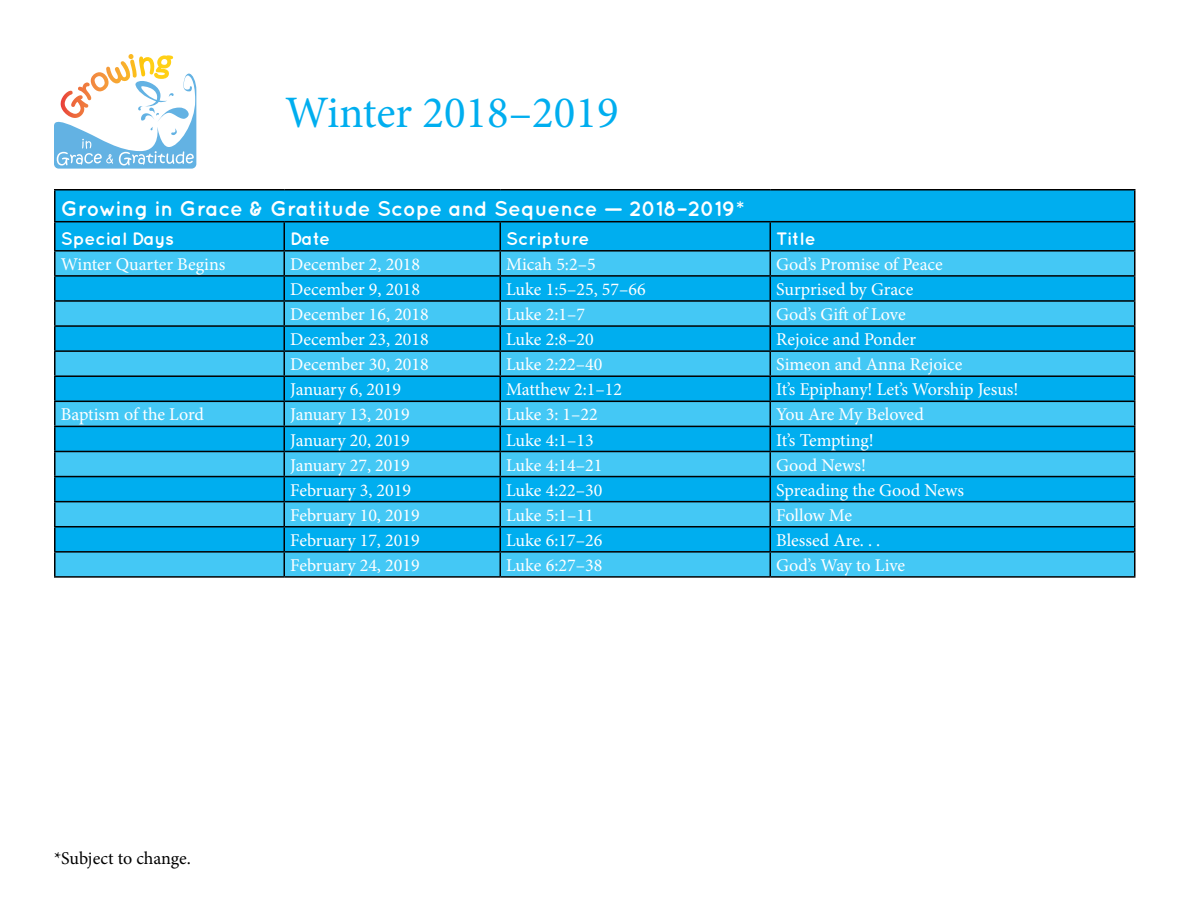
<style>
.page{position:relative;width:1188px;height:918px;background:#fff}
.page>*{position:absolute;margin:0;border:0;box-sizing:border-box;transform-origin:0 0}
.t1{font:45px "Minion Pro";color:#00aeef}
.t2{font:700 21px "Quicksand";color:#fff}
.t3{font:18px "Minion Pro";color:#fff}
.t4{font:700 18px "Quicksand";color:#fff}
.t5{font:18px "Minion Pro";letter-spacing:-.005em;color:#000}
</style>
<div class="page">
<svg style="left:54px;top:54px;width:142px;height:114px"></svg>
<div style="left:56px;top:190px;width:1078px;height:31px;background:#00aeef"></div>
<hr style="left:54px;top:189px;width:230px;height:1px;background:#000">
<hr style="left:54px;top:190px;width:2px;height:31px;background:#000">
<hr style="left:284px;top:189px;width:216px;height:1px;background:#000">
<hr style="left:500px;top:189px;width:270px;height:1px;background:#000">
<hr style="left:770px;top:189px;width:366px;height:1px;background:#000">
<hr style="left:1134px;top:190px;width:2px;height:31px;background:#000">
<hr style="left:54px;top:221px;width:230px;height:1px;background:#000">
<hr style="left:54px;top:222px;width:2px;height:28px;background:#000">
<hr style="left:284px;top:221px;width:216px;height:1px;background:#000">
<hr style="left:500px;top:221px;width:270px;height:1px;background:#000">
<hr style="left:770px;top:221px;width:366px;height:1px;background:#000">
<hr style="left:1134px;top:222px;width:2px;height:28px;background:#000">
<hr style="left:54px;top:250px;width:230px;height:2px;background:#000">
<hr style="left:54px;top:252px;width:2px;height:23px;background:#000">
<hr style="left:770px;top:250px;width:366px;height:2px;background:#000">
<hr style="left:1134px;top:252px;width:2px;height:23px;background:#000">
<hr style="left:54px;top:275px;width:230px;height:2px;background:#000">
<hr style="left:54px;top:277px;width:2px;height:23px;background:#000">
<hr style="left:770px;top:275px;width:366px;height:2px;background:#000">
<hr style="left:1134px;top:277px;width:2px;height:23px;background:#000">
<hr style="left:54px;top:300px;width:230px;height:2px;background:#000">
<hr style="left:54px;top:302px;width:2px;height:23px;background:#000">
<hr style="left:770px;top:300px;width:366px;height:2px;background:#000">
<hr style="left:1134px;top:302px;width:2px;height:23px;background:#000">
<hr style="left:54px;top:325px;width:230px;height:2px;background:#000">
<hr style="left:54px;top:327px;width:2px;height:23px;background:#000">
<hr style="left:770px;top:325px;width:366px;height:2px;background:#000">
<hr style="left:1134px;top:327px;width:2px;height:23px;background:#000">
<hr style="left:54px;top:350px;width:230px;height:2px;background:#000">
<hr style="left:54px;top:352px;width:2px;height:23px;background:#000">
<hr style="left:770px;top:350px;width:366px;height:2px;background:#000">
<hr style="left:1134px;top:352px;width:2px;height:23px;background:#000">
<hr style="left:54px;top:375px;width:230px;height:2px;background:#000">
<hr style="left:54px;top:377px;width:2px;height:24px;background:#000">
<hr style="left:770px;top:375px;width:366px;height:2px;background:#000">
<hr style="left:1134px;top:377px;width:2px;height:24px;background:#000">
<hr style="left:54px;top:401px;width:230px;height:1px;background:#000">
<hr style="left:54px;top:402px;width:2px;height:24px;background:#000">
<hr style="left:770px;top:401px;width:366px;height:1px;background:#000">
<hr style="left:1134px;top:402px;width:2px;height:24px;background:#000">
<hr style="left:54px;top:426px;width:230px;height:1px;background:#000">
<hr style="left:54px;top:427px;width:2px;height:24px;background:#000">
<hr style="left:770px;top:426px;width:366px;height:1px;background:#000">
<hr style="left:1134px;top:427px;width:2px;height:24px;background:#000">
<hr style="left:54px;top:451px;width:230px;height:1px;background:#000">
<hr style="left:54px;top:452px;width:2px;height:24px;background:#000">
<hr style="left:770px;top:451px;width:366px;height:1px;background:#000">
<hr style="left:1134px;top:452px;width:2px;height:24px;background:#000">
<hr style="left:54px;top:476px;width:230px;height:1px;background:#000">
<hr style="left:54px;top:477px;width:2px;height:24px;background:#000">
<hr style="left:770px;top:476px;width:366px;height:1px;background:#000">
<hr style="left:1134px;top:477px;width:2px;height:24px;background:#000">
<hr style="left:54px;top:501px;width:230px;height:1px;background:#000">
<hr style="left:54px;top:502px;width:2px;height:24px;background:#000">
<hr style="left:770px;top:501px;width:366px;height:1px;background:#000">
<hr style="left:1134px;top:502px;width:2px;height:24px;background:#000">
<hr style="left:54px;top:526px;width:230px;height:1px;background:#000">
<hr style="left:54px;top:527px;width:2px;height:24px;background:#000">
<hr style="left:770px;top:526px;width:366px;height:1px;background:#000">
<hr style="left:1134px;top:527px;width:2px;height:24px;background:#000">
<hr style="left:54px;top:551px;width:230px;height:2px;background:#000">
<hr style="left:54px;top:553px;width:2px;height:23px;background:#000">
<hr style="left:770px;top:551px;width:366px;height:2px;background:#000">
<svg style="left:55px;top:222px;width:1080px;height:354px;background:#1faee1"></svg>
<hr style="left:1134px;top:553px;width:2px;height:23px;background:#000">
<hr style="left:54px;top:576px;width:230px;height:2px;background:#000">
<hr style="left:284px;top:576px;width:216px;height:2px;background:#000">
<hr style="left:500px;top:576px;width:270px;height:2px;background:#000">
<hr style="left:770px;top:576px;width:366px;height:2px;background:#000">
<h1 class="t1" style="left:285px;top:83px;width:335px">Winter 2018–2019</h1>
<p class="t2" style="left:61px;top:196px;width:685px">Growing in Grace &amp; Gratitude Scope and Sequence — 2018–2019*</p>
<p class="t4" style="left:61px;top:228px;width:115px">Special Days</p>
<p class="t4" style="left:290px;top:228px;width:41px">Date</p>
<p class="t4" style="left:506px;top:228px;width:85px">Scripture</p>
<p class="t4" style="left:776px;top:228px;width:41px">Title</p>
<p class="t3" style="left:61px;top:252px;width:166px">Winter Quarter Begins</p>
<p class="t3" style="left:290px;top:252px;width:132px">December 2, 2018</p>
<p class="t3" style="left:506px;top:252px;width:91px">Micah 5:2–5</p>
<p class="t3" style="left:776px;top:252px;width:168px">God’s Promise of Peace</p>
<p class="t3" style="left:290px;top:277px;width:132px">December 9, 2018</p>
<p class="t3" style="left:506px;top:277px;width:141px">Luke 1:5–25, 57–66</p>
<p class="t3" style="left:776px;top:277px;width:139px">Surprised by Grace</p>
<p class="t3" style="left:290px;top:302px;width:140px">December 16, 2018</p>
<p class="t3" style="left:506px;top:302px;width:80px">Luke 2:1–7</p>
<p class="t3" style="left:776px;top:302px;width:131px">God’s Gift of Love</p>
<p class="t3" style="left:290px;top:327px;width:140px">December 23, 2018</p>
<p class="t3" style="left:506px;top:327px;width:89px">Luke 2:8–20</p>
<p class="t3" style="left:776px;top:327px;width:141px">Rejoice and Ponder</p>
<p class="t3" style="left:290px;top:352px;width:140px">December 30, 2018</p>
<p class="t3" style="left:506px;top:352px;width:98px">Luke 2:22–40</p>
<p class="t3" style="left:776px;top:352px;width:188px">Simeon and Anna Rejoice</p>
<p class="t3" style="left:290px;top:378px;width:112px">January 6, 2019</p>
<p class="t3" style="left:506px;top:378px;width:117px">Matthew 2:1–12</p>
<p class="t3" style="left:776px;top:378px;width:244px">It’s Epiphany! Let’s Worship Jesus!</p>
<p class="t3" style="left:61px;top:403px;width:145px">Baptism of the Lord</p>
<p class="t3" style="left:290px;top:403px;width:121px">January 13, 2019</p>
<p class="t3" style="left:506px;top:403px;width:93px">Luke 3: 1–22</p>
<p class="t3" style="left:776px;top:403px;width:149px">You Are My Beloved</p>
<p class="t3" style="left:290px;top:428px;width:121px">January 20, 2019</p>
<p class="t3" style="left:506px;top:428px;width:89px">Luke 4:1–13</p>
<p class="t3" style="left:776px;top:428px;width:99px">It’s Tempting!</p>
<p class="t3" style="left:290px;top:453px;width:121px">January 27, 2019</p>
<p class="t3" style="left:506px;top:453px;width:98px">Luke 4:14–21</p>
<p class="t3" style="left:776px;top:453px;width:91px">Good News!</p>
<p class="t3" style="left:290px;top:478px;width:122px">February 3, 2019</p>
<p class="t3" style="left:506px;top:478px;width:98px">Luke 4:22–30</p>
<p class="t3" style="left:776px;top:478px;width:189px">Spreading the Good News</p>
<p class="t3" style="left:290px;top:503px;width:131px">February 10, 2019</p>
<p class="t3" style="left:506px;top:503px;width:89px">Luke 5:1–11</p>
<p class="t3" style="left:776px;top:503px;width:77px">Follow Me</p>
<p class="t3" style="left:290px;top:528px;width:131px">February 17, 2019</p>
<p class="t3" style="left:506px;top:528px;width:98px">Luke 6:17–26</p>
<p class="t3" style="left:776px;top:528px;width:106px">Blessed Are. . .</p>
<p class="t3" style="left:290px;top:553px;width:131px">February 24, 2019</p>
<p class="t3" style="left:506px;top:553px;width:98px">Luke 6:27–38</p>
<p class="t3" style="left:776px;top:553px;width:130px">God’s Way to Live</p>
<p class="t5" style="left:54px;top:846px;width:138px">*Subject to change.</p>
</div>
